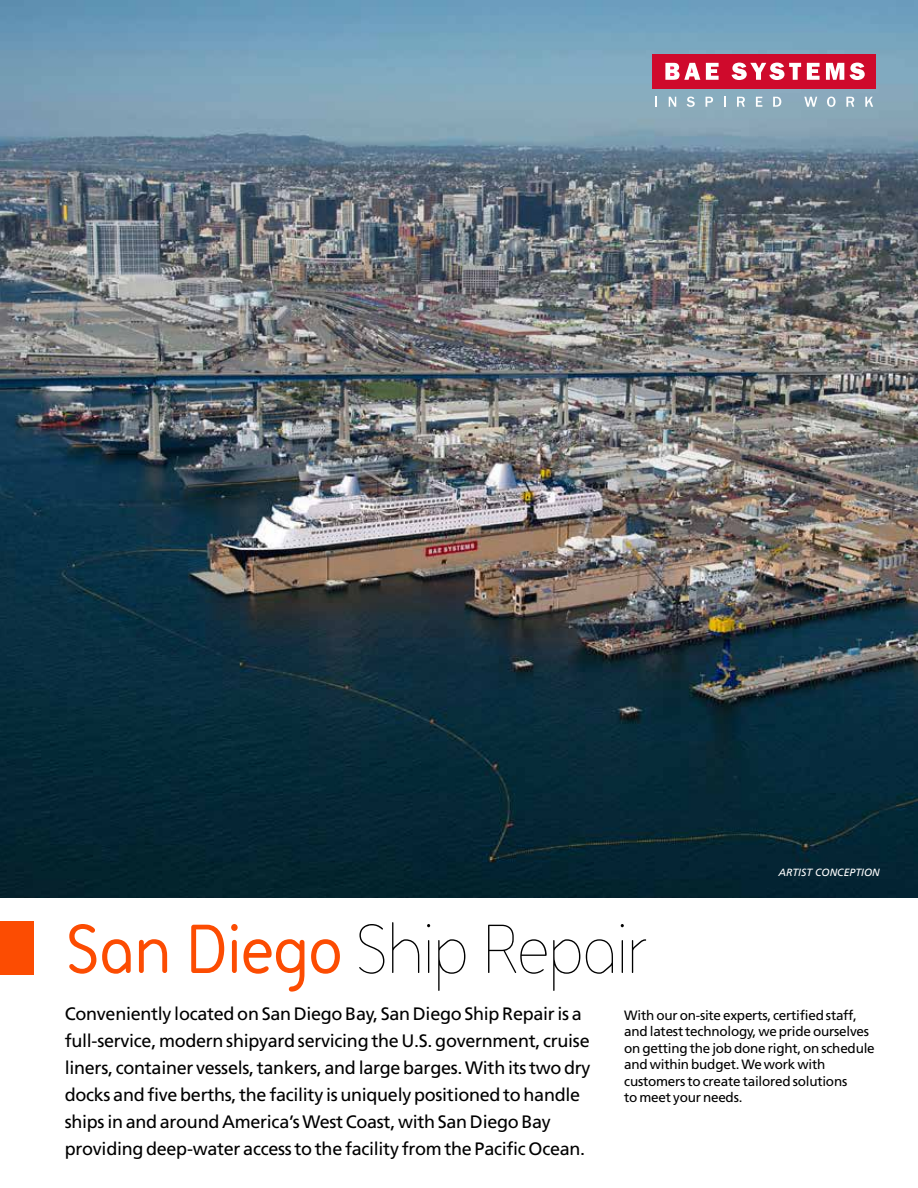
<style>
.page{position:relative;width:918px;height:1188px;background:#fff}
.page>*{position:absolute;margin:0;border:0;box-sizing:border-box;transform-origin:0 0}
.t1{font:300 70.5px "BAE Systems";letter-spacing:-.02em;color:#000}
.t2{font:18px/27px "Frutiger LT Std";letter-spacing:-.015em;color:#000}
.t3{font:13.5px/16.5px "Frutiger LT Std";letter-spacing:-.015em;color:#000}
.t4{font:italic 10.5px "Frutiger LT Std";color:#fff}
.s1{font-weight:700;color:#fc4c02}
</style>
<div class="page">
<img style="left:0;top:0;width:918px;height:898px">
<div style="left:0;top:921px;width:33px;height:54px;background:#fc4c02"></div>
<div style="left:653px;top:54px;width:223px;height:35px;background:#cf0a2c"></div>
<svg style="left:850px;top:63px;width:15px;height:17px"></svg>
<svg style="left:826px;top:63px;width:18px;height:17px"></svg>
<svg style="left:807px;top:63px;width:13px;height:17px"></svg>
<svg style="left:732px;top:63px;width:69px;height:17px"></svg>
<svg style="left:706px;top:63px;width:13px;height:17px"></svg>
<svg style="left:665px;top:63px;width:35px;height:17px"></svg>
<svg style="left:655px;top:97px;width:2px;height:10px"></svg>
<svg style="left:669px;top:97px;width:7px;height:10px"></svg>
<svg style="left:687px;top:97px;width:8px;height:10px"></svg>
<svg style="left:706px;top:97px;width:7px;height:10px"></svg>
<svg style="left:724px;top:97px;width:2px;height:10px"></svg>
<svg style="left:737px;top:97px;width:8px;height:10px"></svg>
<svg style="left:756px;top:97px;width:6px;height:10px"></svg>
<svg style="left:773px;top:97px;width:8px;height:10px"></svg>
<svg style="left:804px;top:97px;width:13px;height:10px"></svg>
<svg style="left:827px;top:97px;width:9px;height:10px"></svg>
<svg style="left:846px;top:97px;width:8px;height:10px"></svg>
<svg style="left:865px;top:97px;width:8px;height:10px"></svg>
<p class="t4" style="left:779px;top:866px;width:103px">ARTIST CONCEPTION</p>
<h1 class="t1" style="left:65px;top:905px;width:583px"><span class="s1">San Diego</span> Ship Repair</h1>
<p class="t2" style="left:65px;top:1000px;width:527px">Conveniently located on San Diego Bay, San Diego Ship Repair is a full-service, modern shipyard servicing the U.S. government, cruise liners, container vessels, tankers, and large barges. With its two dry docks and five berths, the facility is uniquely positioned to handle ships in and around America’s West Coast, with San Diego Bay providing deep-water access to the facility from the Pacific Ocean.</p>
<p class="t3" style="left:624px;top:1007px;width:252px">With our on-site experts, certified staff, and latest technology, we pride ourselves on getting the job done right, on schedule and within budget. We work with customers to create tailored solutions<br>to meet your needs.</p>
</div>
